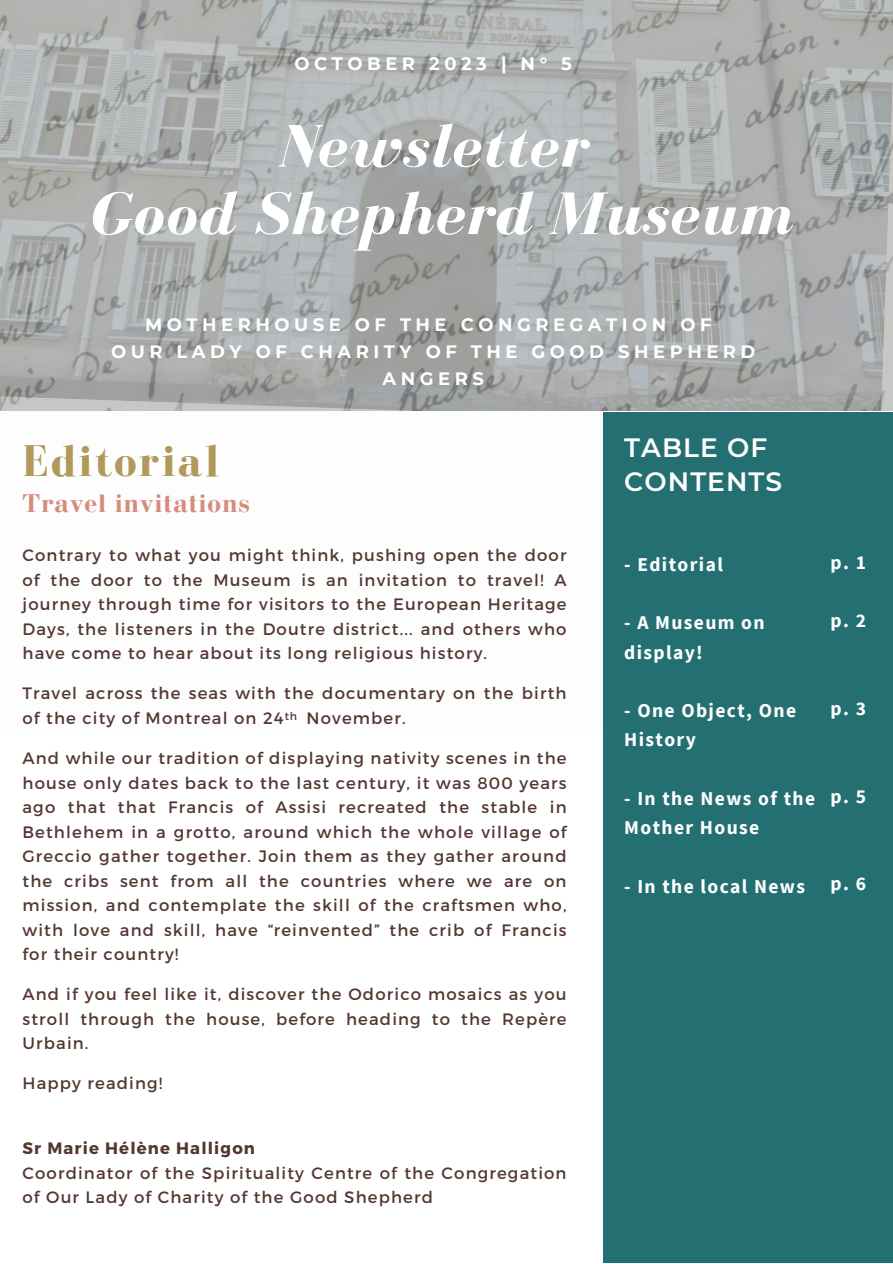
<style>
.page{position:relative;width:893px;height:1264px;background:#fff}
.page>*{position:absolute;margin:0;border:0;box-sizing:border-box;transform-origin:0 0}
.t1{font:italic 700 61.95px "Bodoni FLF";letter-spacing:.02em;color:#fff}
.t2{font:700 45.75px "Bodoni FLF";letter-spacing:.05em;color:#b2995b}
.t3{font:700 27.15px "Bodoni";letter-spacing:.05em;color:#d58c7c}
.t4{font:600 26.4px/33.8px "Montserrat";letter-spacing:.04em;color:#fff}
.t5{font:700 19.5px/29.2px "Source Sans Pro";letter-spacing:.07em;color:#fff}
.t6{font:700 18px "Montserrat";letter-spacing:.25em;color:#fff}
.t7{font:16.5px/24.5px "Montserrat";letter-spacing:.07em;color:#533730;text-align:justify}
.t8{font:700 16.5px "Montserrat";letter-spacing:.07em;color:#533730}
.t9{font:10.8px "Montserrat";color:#533730}
</style>
<div class="page">
<img style="left:0;top:0;width:892px;height:411px">
<div style="left:603px;top:411px;width:289px;height:851px;background:#246f72"></div>
<p class="t6" style="left:294px;top:52px;width:279px">OCTOBER 2023 | N° 5</p>
<p class="t1" style="left:277px;top:113px;width:310px">Newsletter</p>
<p class="t1" style="left:89px;top:181px;width:704px">Good Shepherd Museum</p>
<p class="t6" style="left:145px;top:314px;width:567px">MOTHERHOUSE OF THE CONGREGATION OF</p>
<p class="t6" style="left:111px;top:341px;width:645px">OUR LADY OF CHARITY OF THE GOOD SHEPHERD</p>
<p class="t6" style="left:382px;top:368px;width:103px">ANGERS</p>
<p class="t2" style="left:22px;top:436px;width:198px">Editorial</p>
<p class="t3" style="left:22px;top:487px;width:229px">Travel invitations</p>
<p class="t7" style="left:22px;top:542px;width:545px">Contrary to what you might think, pushing open the door of the door to the Museum is an invitation to travel! A journey through time for visitors to the European Heritage Days, the listeners in the Doutre district... and others who have come to hear about its long religious history.</p>
<p class="t7" style="left:22px;top:680px;width:545px">Travel across the seas with the documentary on the birth of the city of Montreal on 24</p>
<p class="t7" style="left:306px;top:705px;width:101px">November.</p>
<p class="t7" style="left:22px;top:745px;width:545px">And while our tradition of displaying nativity scenes in the house only dates back to the last century, it was 800 years ago that that Francis of Assisi recreated the stable in Bethlehem in a grotto, around which the whole village of Greccio gather together. Join them as they gather around the cribs sent from all the countries where we are on mission, and contemplate the skill of the craftsmen who, with love and skill, have “reinvented” the crib of Francis for their country!</p>
<p class="t7" style="left:22px;top:981px;width:545px">And if you feel like it, discover the Odorico mosaics as you stroll through the house, before heading to the Repère Urbain.</p>
<p class="t7" style="left:22px;top:1070px;width:141px">Happy reading!</p>
<p class="t9" style="left:285px;top:709px;width:14px">th</p>
<p class="t8" style="left:22px;top:1137px;width:234px">Sr Marie Hélène Halligon</p>
<p class="t7" style="left:22px;top:1159px;width:545px">Coordinator of the Spirituality Centre of the Congregation of Our Lady of Charity of the Good Shepherd</p>
<p class="t4" style="left:624px;top:431px;width:159px">TABLE OF<br>CONTENTS</p>
<p class="t5" style="left:624px;top:549px;width:100px">- Editorial</p>
<p class="t5" style="left:624px;top:608px;width:142px">- A Museum on display!</p>
<p class="t5" style="left:624px;top:695px;width:173px">- One Object, One<br>History</p>
<p class="t5" style="left:624px;top:783px;width:192px">- In the News of the<br>Mother House</p>
<p class="t5" style="left:624px;top:871px;width:182px">- In the local News</p>
<p class="t5" style="left:830px;top:547px;width:37px">p. 1</p>
<p class="t5" style="left:830px;top:605px;width:37px">p. 2</p>
<p class="t5" style="left:830px;top:693px;width:37px">p. 3</p>
<p class="t5" style="left:830px;top:781px;width:37px">p. 5</p>
<p class="t5" style="left:830px;top:868px;width:37px">p. 6</p>
</div>
